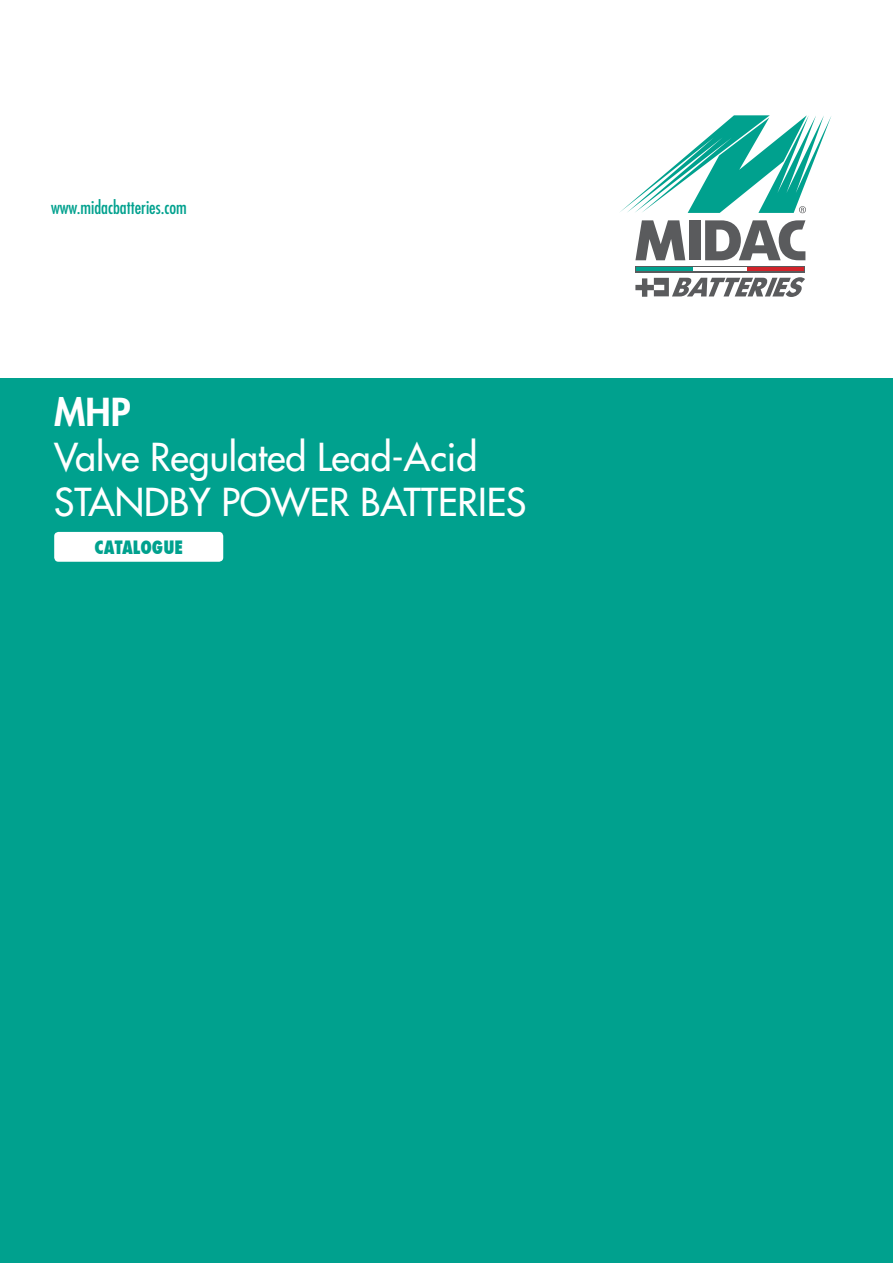
<style>
.page{position:relative;width:893px;height:1263px;background:#fff}
.page>*{position:absolute;margin:0;border:0;box-sizing:border-box;transform-origin:0 0}
.t1{font:500 37.5px/45px "Futura Std";color:#fff}
.t2{font:800 37.5px "Futura Std";color:#fff}
.t3{font:condensed 18px "Futura Std";color:#00a18e}
.t4{font:800 condensed 18px "Futura";color:#00a18e}
</style>
<div class="page">
<div style="left:0;top:378px;width:893px;height:885px;background:#00a18e"></div>
<svg style="left:635px;top:277px;width:170px;height:20px"></svg>
<svg style="left:635px;top:220px;width:50px;height:40px"></svg>
<div style="left:689px;top:220px;width:11px;height:40px;background:#5a5b5d"></div>
<svg style="left:705px;top:220px;width:100px;height:40px"></svg>
<svg style="left:620px;top:115px;width:211px;height:98px"></svg>
<div style="left:635px;top:266px;width:170px;height:6px;background:#00a18e"></div>
<hr style="left:693px;top:267px;width:56px;height:4px;background:#fff">
<hr style="left:748px;top:267px;width:56px;height:4px;background:#d2232a">
<div style="left:54px;top:532px;width:169px;height:30px;background:#fff;border-radius:4px"></div>
<p class="t3" style="left:51px;top:196px;width:137px">www.midacbatteries.com</p>
<p class="t2" style="left:54px;top:388px;width:78px">MHP</p>
<p class="t1" style="left:54px;top:435px;width:474px">Valve Regulated Lead-Acid<br>STANDBY POWER BATTERIES</p>
<p class="t4" style="left:95px;top:535px;width:90px">CATALOGUE</p>
</div>
